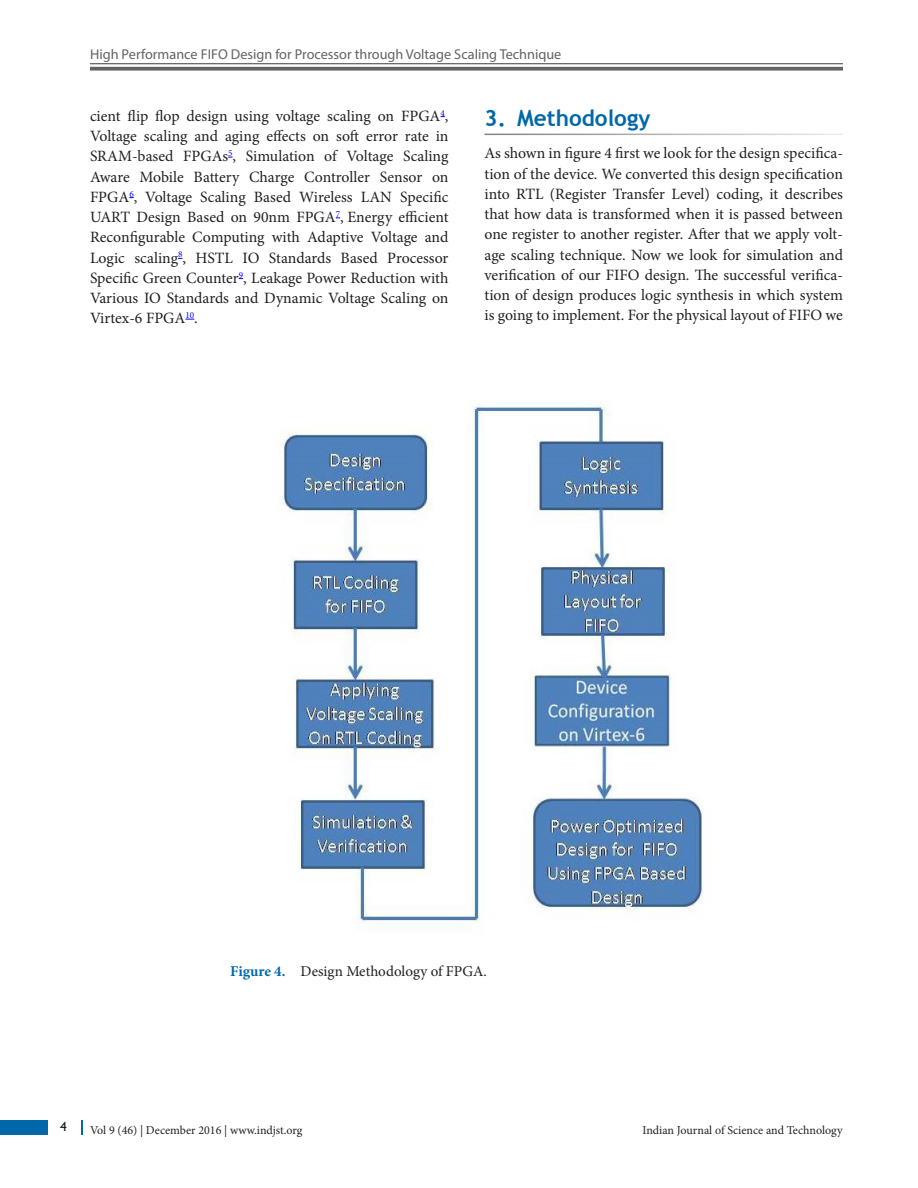
<style>
.page{position:relative;width:918px;height:1188px;background:#fff}
.page>*{position:absolute;margin:0;border:0;box-sizing:border-box;transform-origin:0 0}
.t1{font:700 22.5px "Trebuchet MS";color:#0068a9}
.Text{font:15.75px/20.2px "Minion Pro";letter-spacing:-.005em;color:#231f20;text-align:justify}
.Fig_cap{font:15px "Minion Pro";color:#231f20}
.t2{font:14.25px "Myriad Pro";color:#636366}
.t3{font:13.5px "Gill Sans";color:#231f20}
.t4{font:12px "Minion Pro";color:#231f20}
.s1{font-weight:700;color:#0068a9}
</style>
<div class="page">
<hr style="left:90px;top:63px;width:753px;height:1px;background:#636366">
<svg style="left:90px;top:67px;width:753px;height:4px;background:#737376"></svg>
<div style="left:0;top:1120px;width:47px;height:15px;background:#0068a9"></div>
<svg style="left:81px;top:1120px;width:1px;height:15px"></svg>
<img style="left:281px;top:400px;width:421px;height:527px">
<p class="t2" style="left:90px;top:45px;width:473px">High Performance FIFO Design for Processor through Voltage Scaling Technique</p>
<p class="Text" style="left:90px;top:106px;width:360px">cient flip flop design using voltage scaling on FPGA<sup>4</sup>, Voltage scaling and aging effects on soft error rate in SRAM-based FPGAs<sup>5</sup>, Simulation of Voltage Scaling Aware Mobile Battery Charge Controller Sensor on FPGA<sup>6</sup>, Voltage Scaling Based Wireless LAN Specific UART Design Based on 90nm FPGA<sup>7</sup>, Energy efficient Reconfigurable Computing with Adaptive Voltage and Logic scaling<sup>8</sup>, HSTL IO Standards Based Processor Specific Green Counter<sup>9</sup>, Leakage Power Reduction with Various IO Standards and Dynamic Voltage Scaling on Virtex-6 FPGA<sup>10</sup>.</p>
<h1 class="t1" style="left:484px;top:104px;width:167px">3. Methodology</h1>
<p class="Text" style="left:484px;top:143px;width:360px">As shown in figure 4 first we look for the design specifica&shy;tion of the device. We converted this design specification into RTL (Register Transfer Level) coding, it describes that how data is transformed when it is passed between one register to another register. After that we apply volt&shy;age scaling technique. Now we look for simulation and verification of our FIFO design. The successful verifica&shy;tion of design produces logic synthesis in which system is going to implement. For the physical layout of FIFO we</p>
<p class="Fig_cap" style="left:230px;top:961px;width:258px"><span class="s1">Figure 4.</span> Design Methodology of FPGA.</p>
<p class="t3" style="left:60px;top:1119px;width:8px">4</p>
<p class="t4" style="left:90px;top:1123px;width:214px">Vol 9 (46) | December 2016 | www.indjst.org</p>
<p class="t4" style="left:642px;top:1123px;width:202px">Indian Journal of Science and Technology</p>
</div>
